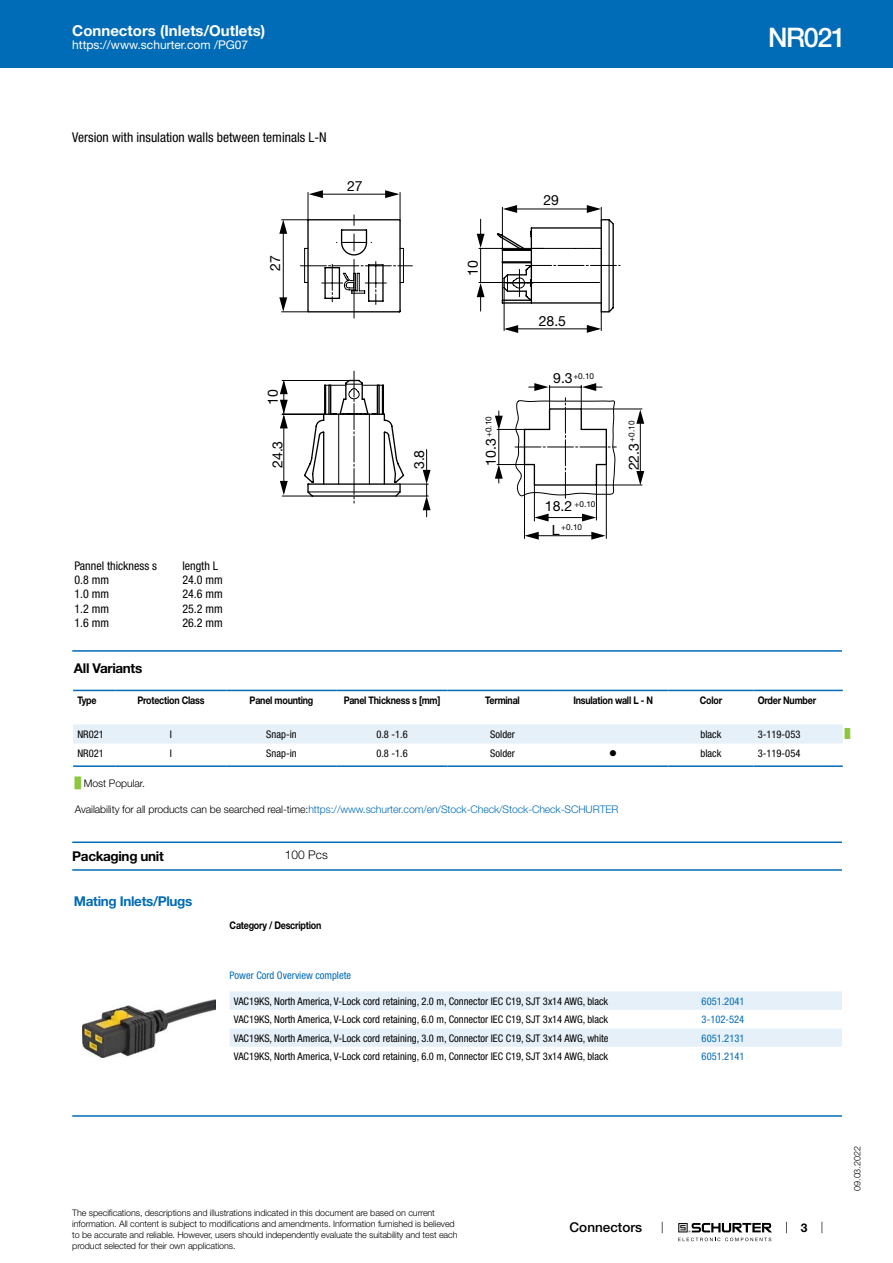
<style>
.page{position:relative;width:893px;height:1263px;background:#fff}
.page>*{position:absolute;margin:0;border:0;box-sizing:border-box;transform-origin:0 0}
.t1{font:500 27px "Helvetica Neue LT";letter-spacing:-.05em;color:#fff}
.t2{font:700 15px "Helvetica Neue LT";color:#fff}
.t3{font:14.1px "Helvetica Neue LT";color:#000}
.t4{font:condensed 13.5px "Helvetica Neue LT";color:#000}
.t5{font:700 13.5px "Helvetica Neue LT";letter-spacing:-.025em;color:#000}
.t6{font:700 13.5px "Helvetica Neue LT";letter-spacing:-.025em;color:#006bb6}
.t7{font:500 13.5px "Helvetica Neue LT";color:#000}
.t8{font:condensed 12px "Helvetica Neue LT";color:#000}
.t9{font:12px "Helvetica Neue LT";color:#fff}
.t10{font:300 12px "Helvetica Neue LT";color:#000}
.t11{font:700 12px "Helvetica Neue LT";color:#000}
.t12{font:condensed 10.5px "Helvetica Neue LT";color:#000}
.t13{font:700 10.5px "Helvetica Neue LT";letter-spacing:-.025em;color:#000;scale:.85 1}
.t14{font:300 10.5px "Helvetica Neue LT";letter-spacing:-.01em;color:#006bb6}
.t15{font:condensed 10.5px "Helvetica Neue LT";color:#006bb6}
.t16{font:300 10.5px "Helvetica Neue LT";letter-spacing:-.01em;color:#000}
.t17{font:10.5px "Wingdings";color:#000}
.t18{font:300 9px/10.8px "Helvetica Neue LT";letter-spacing:-.01em;color:#000}
.t19{font:9px "Arial Unicode MS";color:#8dc63f}
.t20{font:8.25px "Helvetica Neue LT";color:#000}
.s1{font-size:14.1px}
.s2{font-family:"Arial Unicode MS";font-weight:400;color:#8dc63f}
.s3{color:#000}
</style>
<div class="page">
<svg style="left:678px;top:1223px;width:94px;height:18px"></svg>
<div style="left:0;top:0;width:893px;height:68px;background:#006bb6"></div>
<hr style="left:479px;top:248px;width:64px;height:1px;background:#000">
<hr style="left:479px;top:282px;width:64px;height:1px;background:#000">
<hr style="left:480px;top:248px;width:1px;height:34px;background:#000">
<hr style="left:282px;top:380px;width:67px;height:1px;background:#000">
<hr style="left:284px;top:382px;width:1px;height:31px;background:#000">
<hr style="left:282px;top:414px;width:42px;height:1px;background:#000">
<hr style="left:282px;top:496px;width:30px;height:1px;background:#000">
<hr style="left:284px;top:417px;width:1px;height:75px;background:#000">
<hr style="left:596px;top:485px;width:1px;height:35px;background:#000">
<hr style="left:534px;top:485px;width:1px;height:36px;background:#000">
<hr style="left:538px;top:517px;width:56px;height:1px;background:#000">
<hr style="left:581px;top:409px;width:61px;height:1px;background:#000">
<hr style="left:597px;top:485px;width:45px;height:1px;background:#000">
<hr style="left:640px;top:412px;width:1px;height:69px;background:#000">
<hr style="left:524px;top:465px;width:1px;height:73px;background:#000">
<hr style="left:606px;top:465px;width:1px;height:73px;background:#000">
<hr style="left:530px;top:535px;width:73px;height:1px;background:#000">
<svg style="left:477px;top:283px;width:8px;height:28px"></svg>
<svg style="left:477px;top:219px;width:8px;height:29px"></svg>
<svg style="left:496px;top:205px;width:124px;height:128px"></svg>
<svg style="left:591px;top:532px;width:15px;height:8px"></svg>
<svg style="left:524px;top:532px;width:15px;height:8px"></svg>
<svg style="left:582px;top:514px;width:14px;height:7px"></svg>
<svg style="left:534px;top:514px;width:15px;height:7px"></svg>
<svg style="left:495px;top:383px;width:121px;height:115px"></svg>
<svg style="left:636px;top:410px;width:8px;height:14px"></svg>
<svg style="left:636px;top:471px;width:8px;height:14px"></svg>
<svg style="left:280px;top:481px;width:8px;height:14px"></svg>
<svg style="left:280px;top:400px;width:8px;height:28px"></svg>
<svg style="left:280px;top:380px;width:8px;height:14px"></svg>
<svg style="left:303px;top:371px;width:128px;height:146px"></svg>
<svg style="left:279px;top:190px;width:133px;height:129px"></svg>
<hr style="left:72px;top:650px;width:770px;height:2px;background:#006bb6">
<svg style="left:73px;top:691px;width:770px;height:53px"></svg>
<div style="left:73px;top:724px;width:770px;height:19px;background:#e6f0f8"></div>
<hr style="left:73px;top:690px;width:43px;height:1px;background:#006bb6">
<hr style="left:116px;top:690px;width:110px;height:1px;background:#006bb6">
<hr style="left:226px;top:690px;width:111px;height:1px;background:#006bb6">
<hr style="left:337px;top:690px;width:110px;height:1px;background:#006bb6">
<hr style="left:447px;top:690px;width:111px;height:1px;background:#006bb6">
<hr style="left:558px;top:690px;width:110px;height:1px;background:#006bb6">
<hr style="left:668px;top:690px;width:85px;height:1px;background:#006bb6">
<hr style="left:753px;top:690px;width:90px;height:1px;background:#006bb6">
<hr style="left:73px;top:765px;width:43px;height:2px;background:#006bb6">
<hr style="left:116px;top:765px;width:110px;height:2px;background:#006bb6">
<hr style="left:226px;top:765px;width:111px;height:2px;background:#006bb6">
<hr style="left:337px;top:765px;width:110px;height:2px;background:#006bb6">
<hr style="left:447px;top:765px;width:111px;height:2px;background:#006bb6">
<hr style="left:558px;top:765px;width:110px;height:2px;background:#006bb6">
<hr style="left:668px;top:765px;width:85px;height:2px;background:#006bb6">
<hr style="left:753px;top:765px;width:90px;height:2px;background:#006bb6">
<hr style="left:72px;top:841px;width:770px;height:2px;background:#006bb6">
<hr style="left:72px;top:869px;width:770px;height:2px;background:#006bb6">
<img style="left:82px;top:999px;width:134px;height:58px">
<div style="left:230px;top:991px;width:612px;height:19px;background:#e6f0f8"></div>
<div style="left:230px;top:1028px;width:612px;height:19px;background:#e6f0f8"></div>
<hr style="left:72px;top:1115px;width:770px;height:2px;background:#006bb6">
<h2 class="t2" style="left:72px;top:21px;width:195px">Connectors (Inlets/Outlets)</h2>
<p class="t9" style="left:72px;top:38px;width:178px">https://www.schurter.com /PG07</p>
<p class="t4" style="left:72px;top:130px;width:256px">Version with insulation walls between teminals L-N</p>
<h3 class="t3" style="left:347px;top:177px;width:17px">27</h3>
<h3 class="t3" style="left:267px;top:271px;width:17px;rotate:-90deg">27</h3>
<h3 class="t3" style="left:264px;top:405px;width:17px;rotate:-90deg">10</h3>
<h3 class="t3" style="left:269px;top:468px;width:29px;rotate:-90deg">24.3</h3>
<h3 class="t3" style="left:411px;top:469px;width:21px;rotate:-90deg">3.8</h3>
<h3 class="t3" style="left:464px;top:276px;width:17px;rotate:-90deg">10</h3>
<h3 class="t3" style="left:543px;top:192px;width:17px">29</h3>
<h3 class="t3" style="left:539px;top:313px;width:29px">28.5</h3>
<p class="t20" style="left:553px;top:371px;width:42px"><span class="s1">9.3</span>+0.10</p>
<p class="t20" style="left:484px;top:466px;width:51px;rotate:-90deg"><span class="s1">10.3</span> +0.10</p>
<p class="t20" style="left:627px;top:470px;width:51px;rotate:-90deg"><span class="s1">22.3</span> +0.10</p>
<p class="t20" style="left:545px;top:499px;width:52px"><span class="s1">18.2</span> +0.10</p>
<p class="t20" style="left:552px;top:522px;width:32px"><span class="s1">L</span> +0.10</p>
<h1 class="t1" style="left:768px;top:21px;width:80px">NR021</h1>
<p class="t8" style="left:74px;top:558px;width:84px">Pannel thickness s</p>
<p class="t8" style="left:182px;top:558px;width:37px">length L</p>
<p class="t8" style="left:74px;top:573px;width:36px">0.8 mm</p>
<p class="t8" style="left:182px;top:573px;width:42px">24.0 mm</p>
<p class="t8" style="left:74px;top:587px;width:36px">1.0 mm</p>
<p class="t8" style="left:182px;top:587px;width:42px">24.6 mm</p>
<p class="t8" style="left:74px;top:601px;width:36px">1.2 mm</p>
<p class="t8" style="left:182px;top:601px;width:42px">25.2 mm</p>
<p class="t8" style="left:74px;top:616px;width:36px">1.6 mm</p>
<p class="t8" style="left:182px;top:616px;width:42px">26.2 mm</p>
<p class="t5" style="left:74px;top:660px;width:70px">All Variants</p>
<p class="t13" style="left:77px;top:693px;width:24px">Type</p>
<p class="t13" style="left:137px;top:693px;width:80px">Protection Class</p>
<p class="t13" style="left:250px;top:693px;width:76px">Panel mounting</p>
<p class="t13" style="left:344px;top:693px;width:115px">Panel Thickness s [mm]</p>
<p class="t13" style="left:485px;top:693px;width:42px">Terminal</p>
<p class="t13" style="left:573px;top:693px;width:95px">Insulation wall L - N</p>
<p class="t13" style="left:700px;top:693px;width:28px">Color</p>
<p class="t13" style="left:758px;top:693px;width:70px">Order Number</p>
<p class="t12" style="left:77px;top:728px;width:28px">NR021</p>
<p class="t12" style="left:170px;top:728px;width:4px">I</p>
<p class="t12" style="left:266px;top:728px;width:32px">Snap-in</p>
<p class="t12" style="left:376px;top:728px;width:33px">0.8 -1.6</p>
<p class="t12" style="left:490px;top:728px;width:26px">Solder</p>
<p class="t12" style="left:701px;top:728px;width:22px">black</p>
<p class="t12" style="left:758px;top:728px;width:44px">3-119-053</p>
<p class="t19" style="left:845px;top:727px;width:7px">█</p>
<p class="t12" style="left:77px;top:747px;width:28px">NR021</p>
<p class="t12" style="left:170px;top:747px;width:4px">I</p>
<p class="t12" style="left:266px;top:747px;width:32px">Snap-in</p>
<p class="t12" style="left:376px;top:747px;width:33px">0.8 -1.6</p>
<p class="t12" style="left:490px;top:747px;width:26px">Solder</p>
<p class="t17" style="left:609px;top:747px;width:9px">●</p>
<p class="t12" style="left:701px;top:747px;width:22px">black</p>
<p class="t12" style="left:758px;top:747px;width:44px">3-119-054</p>
<p class="t16" style="left:75px;top:777px;width:72px"><span class="s2">█</span> Most Popular.</p>
<p class="t14" style="left:75px;top:803px;width:545px"><span class="s3">Availability for all products can be searched real-time:</span>https://www.schurter.com/en/Stock-Check/Stock-Check-SCHURTER</p>
<p class="t5" style="left:72px;top:847px;width:93px">Packaging unit</p>
<p class="t10" style="left:285px;top:848px;width:44px">100 Pcs</p>
<p class="t6" style="left:74px;top:893px;width:120px">Mating Inlets/Plugs</p>
<p class="t13" style="left:230px;top:919px;width:109px">Category / Description</p>
<p class="t15" style="left:230px;top:969px;width:123px">Power Cord Overview complete</p>
<p class="t12" style="left:234px;top:995px;width:376px">VAC19KS, North America, V-Lock cord retaining, 2.0 m, Connector IEC C19, SJT 3x14 AWG, black</p>
<p class="t15" style="left:702px;top:995px;width:44px">6051.2041</p>
<p class="t12" style="left:234px;top:1013px;width:376px">VAC19KS, North America, V-Lock cord retaining, 6.0 m, Connector IEC C19, SJT 3x14 AWG, black</p>
<p class="t15" style="left:702px;top:1013px;width:44px">3-102-524</p>
<p class="t12" style="left:234px;top:1032px;width:376px">VAC19KS, North America, V-Lock cord retaining, 3.0 m, Connector IEC C19, SJT 3x14 AWG, white</p>
<p class="t15" style="left:702px;top:1032px;width:44px">6051.2131</p>
<p class="t12" style="left:234px;top:1050px;width:376px">VAC19KS, North America, V-Lock cord retaining, 6.0 m, Connector IEC C19, SJT 3x14 AWG, black</p>
<p class="t15" style="left:702px;top:1050px;width:44px">6051.2141</p>
<p class="t18" style="left:72px;top:1207px;width:387px">The specifications, descriptions and illustrations indicated in this document are based on current information. All content is subject to modifications and amendments. Information furnished is believed to be accurate and reliable. However, users should independently evaluate the suitability and test each product selected for their own applications.</p>
<p class="t7" style="left:570px;top:1219px;width:74px">Connectors</p>
<p class="t11" style="left:801px;top:1220px;width:8px">3</p>
<p class="t18" style="left:852px;top:1191px;width:46px;rotate:-90deg">09.03.2022</p>
</div>
